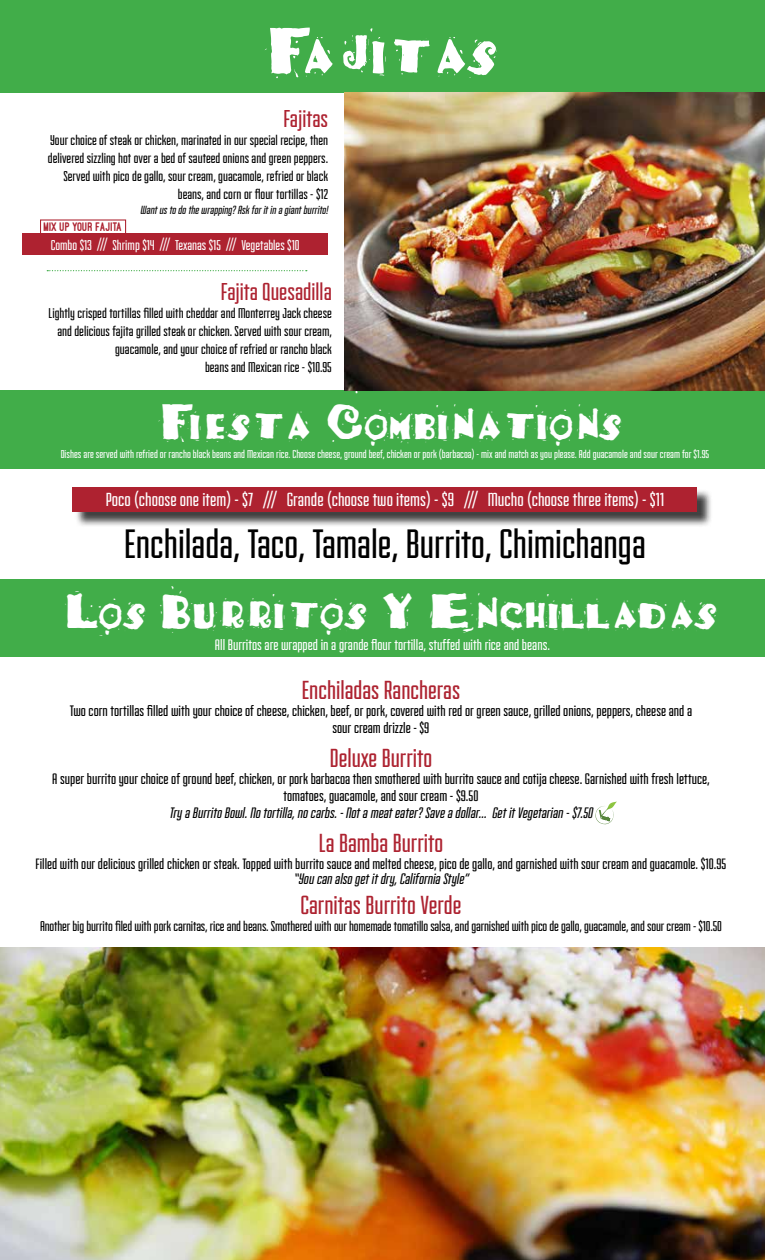
<style>
.page{position:relative;width:765px;height:1260px;background:#fff}
.page>*{position:absolute;margin:0;border:0;box-sizing:border-box;transform-origin:0 0}
.t1{font:63.75px "Taco Salad";color:#fff;scale:.9 1}
.t2{font:48.38px "Taco Salad";color:#fff;scale:.9 1}
.t3{font:43.38px "Fairview";color:#000}
.t4{font:27.62px "Fairview";color:#ad2230}
.t5{font:25.75px "Fairview";color:#ad2230}
.t6{font:20px "Fairview";color:#fff}
.t7{font:16.12px "Fairview";color:#fff}
.t8{font:16px/16.8px "Fairview";color:#000;text-align:center}
.t9{font:italic 16px "Fairview";color:#000}
.t10{font:15.88px "Fairview";color:#000}
.t11{font:15px/18px "Fairview";color:#000;text-align:right}
.t12{font:15px "Fairview";color:#fff}
.t13{font:800 12.88px "Ostrich Sans";color:#ad2230}
.t14{font:italic 12.5px "Fairview";color:#000}
.t15{font:12.12px "Fairview";color:#fff}
</style>
<div class="page">
<div style="left:0;top:0;width:765px;height:93px;background:#41ad49"></div>
<img style="left:0;top:948px;width:765px;height:312px">
<div style="left:0;top:390px;width:765px;height:79px;background:#41ad49"></div>
<div style="left:0;top:579px;width:765px;height:78px;background:#41ad49"></div>
<img style="left:345px;top:93px;width:420px;height:298px">
<svg style="left:47px;top:270px;width:260px;height:1px"></svg>
<div style="left:22px;top:233px;width:306px;height:21px;background:#ae2230"></div>
<div style="left:75px;top:489px;width:638px;height:38px;background:#000;opacity:.75"></div>
<div style="left:73px;top:487px;width:624px;height:25px;background:#ae2230"></div>
<svg style="left:595px;top:801px;width:22px;height:23px"></svg>
<h1 class="t1" style="left:269px;top:9px;width:256px">Fajitas</h1>
<h3 class="t5" style="left:284px;top:105px;width:46px">Fajitas</h3>
<p class="t11" style="left:48px;top:131px;width:282px">Your choice of steak or chicken, marinated in our special recipe, then delivered sizzling hot over a bed of sauteed onions and green peppers.<br>Served with pico de gallo, sour cream, guacamole, refried or black beans, and corn or flour tortillas - $12</p>
<p class="t14" style="left:140px;top:204px;width:192px">Wantustodothewrapping?Askforitin agiantburrito!</p>
<p class="t12" style="left:51px;top:237px;width:250px">Combo $13 /// Shrimp $14 /// Texanas $15 /// Vegetables $10</p>
<p class="t13" style="left:44px;top:220px;width:80px">MIX UP YOUR FAJITA</p>
<h3 class="t5" style="left:221px;top:279px;width:112px">Fajita Quesadilla</h3>
<p class="t11" style="left:49px;top:304px;width:285px">Lightly crisped tortillas filled with cheddar and Monterrey Jack cheese and delicious fajita grilled steak or chicken. Served with sour cream, guacamole, and your choice of refried or rancho black<br>beans and Mexican rice - $10.95</p>
<h2 class="t2" style="left:162px;top:391px;width:514px">Fiesta Combinations</h2>
<p class="t15" style="left:61px;top:448px;width:650px">Dishes are served with refried or rancho black beans and Mexican rice. Choose cheese, ground beef, chicken or pork (barbacoa) - mix and match as you please. Add guacamole and sour cream for $1.95</p>
<h3 class="t6" style="left:106px;top:489px;width:560px">Poco (choose one item) - $7 /// Grande (choose two items) - $9 /// Mucho (choose three items) - $11</h3>
<h3 class="t3" style="left:124px;top:522px;width:523px">Enchilada, Taco, Tamale, Burrito, Chimichanga</h3>
<h2 class="t2" style="left:66px;top:579px;width:725px">Los Burritos Y Enchilladas</h2>
<p class="t7" style="left:215px;top:637px;width:337px">All Burritos are wrapped in a grande flour tortilla, stuffed with rice and beans.</p>
<h3 class="t4" style="left:302px;top:676px;width:160px">Enchiladas Rancheras</h3>
<p class="t8" style="left:70px;top:703px;width:624px">Two corn tortillas filled with your choice of cheese, chicken, beef, or pork, covered with red or green sauce, grilled onions, peppers, cheese and a sour cream drizzle - $9</p>
<h3 class="t4" style="left:330px;top:744px;width:104px">Deluxe Burrito</h3>
<p class="t8" style="left:52px;top:771px;width:659px">A super burrito your choice of ground beef, chicken, or pork barbacoa then smothered with burrito sauce and cotija cheese. Garnished with fresh lettuce, tomatoes, guacamole, and sour cream - $9.50</p>
<p class="t9" style="left:169px;top:804px;width:428px">TryaBurritoBowl.Notortilla,nocarbs.-Notameateater?Saveadollar... GetitVegetarian -$7.50</p>
<h3 class="t4" style="left:319px;top:829px;width:126px">La Bamba Burrito</h3>
<p class="t10" style="left:36px;top:856px;width:692px">Filled with our delicious grilled chicken or steak. Topped with burrito sauce and melted cheese, pico de gallo, and garnished with sour cream and guacamole. $10.95</p>
<p class="t9" style="left:294px;top:870px;width:179px">“You can alsogetitdry,CaliforniaStyle”</p>
<h3 class="t4" style="left:300px;top:891px;width:163px">Carnitas Burrito Verde</h3>
<p class="t11" style="left:40px;top:917px;width:683px">Another big burrito filed with pork carnitas, rice and beans. Smothered with our homemade tomatillo salsa, and garnished with pico de gallo, guacamole, and sour cream - $10.50</p>
</div>
